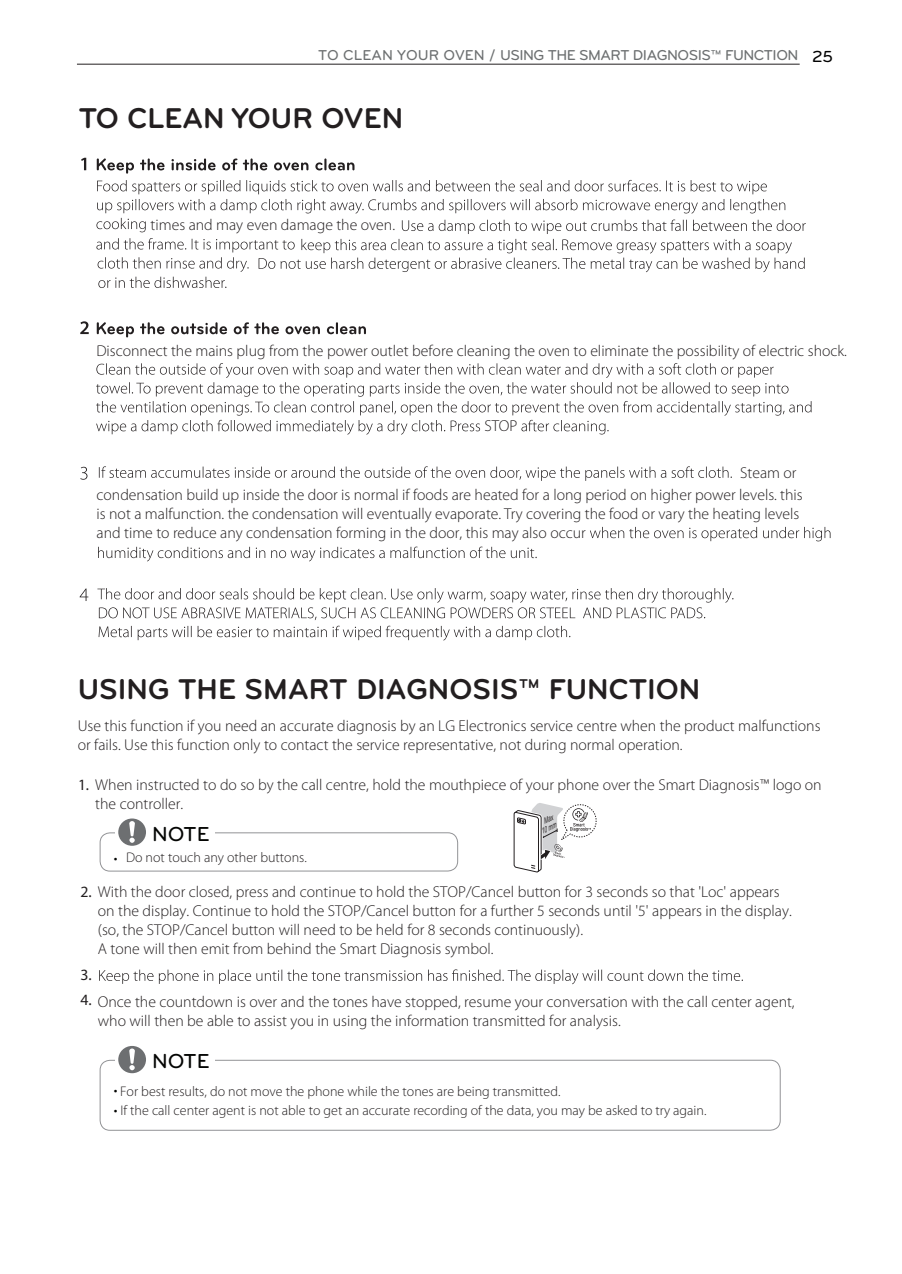
<style>
.page{position:relative;width:902px;height:1274px;background:#fff}
.page>*{position:absolute;margin:0;border:0;box-sizing:border-box;transform-origin:0 0}
.t1{font:700 29.75px "Bryant LG";color:#231f20}
.t2{font:500 21px "Bryant LG";color:#040503}
.t3{font:500 16.62px "Bryant LG";color:#030303}
.t4{font:300 15.92px "Myriad Pro";color:#231f20}
.t5{font:300 15.75px/18.9px "Myriad Pro";color:#231f20}
.t6{font:15.75px "Myriad Pro";color:#231f20}
.t7{font:500 14.88px "Bryant LG";letter-spacing:-.035em;color:#6d7071}
.t8{font:300 14px "Myriad Pro";color:#231f20}
.t9{font:italic 8.05px/8.6px "Arial";color:#231f20;text-align:right;scale:.65 1}
.s1{font-weight:400}
.s2{font-size:14.88px;color:#040503}
</style>
<div class="page">
<svg style="left:81px;top:158px;width:5px;height:12px"></svg>
<svg style="left:97px;top:158px;width:257px;height:16px"></svg>
<svg style="left:96px;top:180px;width:709px;height:108px"></svg>
<svg style="left:80px;top:321px;width:9px;height:13px"></svg>
<svg style="left:97px;top:322px;width:269px;height:15px"></svg>
<svg style="left:96px;top:363px;width:715px;height:72px"></svg>
<svg style="left:80px;top:467px;width:7px;height:13px"></svg>
<svg style="left:99px;top:466px;width:632px;height:15px"></svg>
<svg style="left:98px;top:527px;width:732px;height:34px"></svg>
<svg style="left:80px;top:589px;width:8px;height:12px"></svg>
<svg style="left:97px;top:588px;width:636px;height:32px"></svg>
<svg style="left:99px;top:626px;width:471px;height:15px"></svg>
<hr style="left:77px;top:64px;width:722px;height:1px;background:#231f20">
<svg style="left:513px;top:803px;width:84px;height:70px"></svg>
<div style="left:100px;top:832px;width:358px;height:40px;border:1px solid #929396;border-radius:10px"></div>
<div style="left:115px;top:816px;width:99px;height:32px;background:#fff"></div>
<svg style="left:118px;top:819px;width:28px;height:27px"></svg>
<div style="left:100px;top:1060px;width:680px;height:71px;border:1px solid #929396;border-radius:10px"></div>
<div style="left:115px;top:1046px;width:99px;height:29px;background:#fff"></div>
<svg style="left:118px;top:1046px;width:28px;height:27px"></svg>
<svg style="left:99px;top:969px;width:643px;height:15px"></svg>
<p class="t7" style="left:318px;top:46px;width:482px">TO CLEAN YOUR OVEN / USING THE SMART DIAGNOSIS™ FUNCTION</p>
<p class="t3" style="left:811px;top:46px;width:23px">25</p>
<h1 class="t1" style="left:79px;top:99px;width:326px">TO CLEAN YOUR OVEN</h1>
<p class="t5" style="left:150px;top:216px;width:246px">times and may even damage the oven.</p>
<p class="t5" style="left:96px;top:342px;width:751px">Disconnect the mains plug from the power outlet before cleaning the oven to eliminate the possibility of electric shock.</p>
<p class="t4" style="left:484px;top:416px;width:34px">STOP</p>
<p class="t5" style="left:96px;top:462px;width:707px;line-height:22.1px;text-indent:643px">Steam or condensation build up inside the door is normal if foods are heated for a long period on higher power levels. this</p>
<p class="t5" style="left:96px;top:504px;width:704px">is not a malfunction. the condensation will eventually evaporate. Try covering the food or vary the heating levels and time to reduce any condensation forming in the door, this may also occur</p>
<h1 class="t1" style="left:78px;top:670px;width:624px">USING THE SMART DIAGNOSIS™ FUNCTION</h1>
<p class="t5" style="left:78px;top:716px;width:744px">Use this function if you need an accurate diagnosis by an LG Electronics service centre when the product malfunctions or fails. Use this function only to contact the service representative, not during normal operation.</p>
<p class="t5" style="left:95px;top:775px;width:727px;text-indent:-17px"><span class="s1">1.</span> When instructed to do so by the call centre, hold the mouthpiece of your phone over the Smart Diagnosis™ logo on the controller.</p>
<h2 class="t2" style="left:152px;top:821px;width:59px">NOTE</h2>
<p class="t9" style="left:535px;top:820px;width:27px;rotate:-25deg">Max<br>10 mm</p>
<p class="t8" style="left:114px;top:849px;width:194px"><span class="s2">•</span> Do not touch any other buttons.</p>
<p class="t5" style="left:98px;top:882px;width:695px;text-indent:-18px"><span class="s1">2.</span> With the door closed, press and continue to hold the STOP/Cancel button for 3 seconds so that 'Loc' appears on the display. Continue to hold the STOP/Cancel button for a further 5 seconds until '5' appears in the display. (so, the STOP/Cancel button will need to be held for 8 seconds continuously).<br>A tone will then emit from behind the Smart Diagnosis symbol.</p>
<p class="t6" style="left:80px;top:965px;width:13px">3.</p>
<p class="t5" style="left:98px;top:992px;width:698px;text-indent:-18px"><span class="s1">4.</span> Once the countdown is over and the tones have stopped, resume your conversation with the call center agent, who will then be able to assist you in using the information transmitted for analysis.</p>
<h2 class="t2" style="left:152px;top:1048px;width:59px">NOTE</h2>
<p class="t8" style="left:114px;top:1083px;width:448px"><span class="s2">•</span> For best results, do not move the phone while the tones are being transmitted.</p>
<p class="t8" style="left:114px;top:1102px;width:594px"><span class="s2">•</span> If the call center agent is not able to get an accurate recording of the data, you may be asked to try again.</p>
</div>
